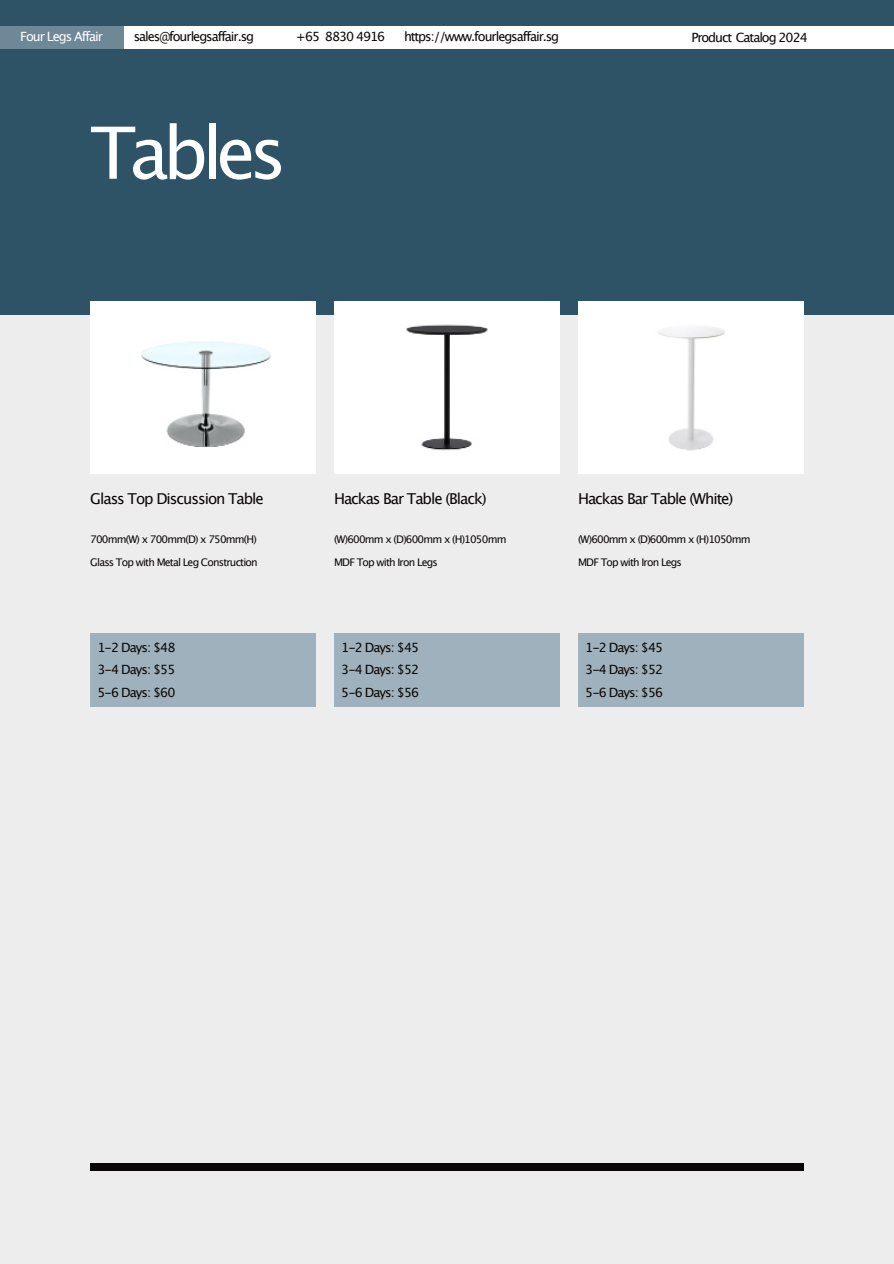
<style>
.page{position:relative;width:894px;height:1264px;background:#fff}
.page>*{position:absolute;margin:0;border:0;box-sizing:border-box;transform-origin:0 0}
.t1{font:72px "Lucida Grande";letter-spacing:-.09em;color:#fff}
.t2{font:15px "Lucida Grande";letter-spacing:-.07em;color:#0a0605}
.t3{font:12.75px/22.5px "Lucida Grande";letter-spacing:-.085em;color:#0a0605;text-align:justify}
.t4{font:12.75px "Lucida Grande";letter-spacing:-.08em;color:#fff}
.t5{font:10.5px/22.5px "Lucida Grande";letter-spacing:-.075em;color:#0a0605}
</style>
<div class="page">
<div style="left:0;top:315px;width:893px;height:948px;background:#ededed"></div>
<div style="left:0;top:0;width:893px;height:315px;background:#2e5266"></div>
<div style="left:0;top:26px;width:124px;height:23px;background:#6e8898"></div>
<div style="left:124px;top:26px;width:769px;height:23px;background:#fff"></div>
<div style="left:90px;top:1163px;width:713px;height:7px;background:#0a0605"></div>
<div style="left:334px;top:633px;width:225px;height:73px;background:#9fb1bc"></div>
<div style="left:334px;top:301px;width:226px;height:172px;background:#fff"></div>
<div style="left:578px;top:633px;width:225px;height:73px;background:#9fb1bc"></div>
<div style="left:578px;top:301px;width:225px;height:172px;background:#fff"></div>
<div style="left:90px;top:301px;width:226px;height:172px;background:#fff"></div>
<div style="left:90px;top:633px;width:226px;height:73px;background:#9fb1bc"></div>
<img style="left:141px;top:341px;width:130px;height:106px">
<img style="left:406px;top:324px;width:82px;height:127px">
<img style="left:658px;top:327px;width:67px;height:124px">
<p class="t4" style="left:20px;top:31px;width:84px">Four Legs Affair</p>
<p class="t3" style="left:134px;top:26px;width:122px">sales@fourlegsaffair.sg</p>
<p class="t3" style="left:296px;top:26px;width:91px">+65 8830 4916</p>
<p class="t3" style="left:404px;top:26px;width:157px">https://www.fourlegsaffair.sg</p>
<p class="t3" style="left:691px;top:27px;width:118px">Product Catalog 2024</p>
<h1 class="t1" style="left:90px;top:122px;width:198px">Tables</h1>
<p class="t2" style="left:90px;top:492px;width:175px">Glass Top Discussion Table</p>
<p class="t2" style="left:334px;top:492px;width:154px">Hackas Bar Table (Black)</p>
<p class="t2" style="left:578px;top:492px;width:157px">Hackas Bar Table (White)</p>
<p class="t5" style="left:90px;top:529px;width:169px">700mm(W) x 700mm(D) x 750mm(H)<br>Glass Top with Metal Leg Construction</p>
<p class="t5" style="left:334px;top:529px;width:174px">(W)600mm x (D)600mm x (H)1050mm<br>MDF Top with Iron Legs</p>
<p class="t5" style="left:578px;top:529px;width:174px">(W)600mm x (D)600mm x (H)1050mm<br>MDF Top with Iron Legs</p>
<p class="t3" style="left:97px;top:636px;width:79px">1-2 Days: $48<br>3-4 Days: $55<br>5-6 Days: $60</p>
<p class="t3" style="left:341px;top:636px;width:79px">1-2 Days: $45<br>3-4 Days: $52<br>5-6 Days: $56</p>
<p class="t3" style="left:585px;top:636px;width:79px">1-2 Days: $45<br>3-4 Days: $52<br>5-6 Days: $56</p>
</div>
